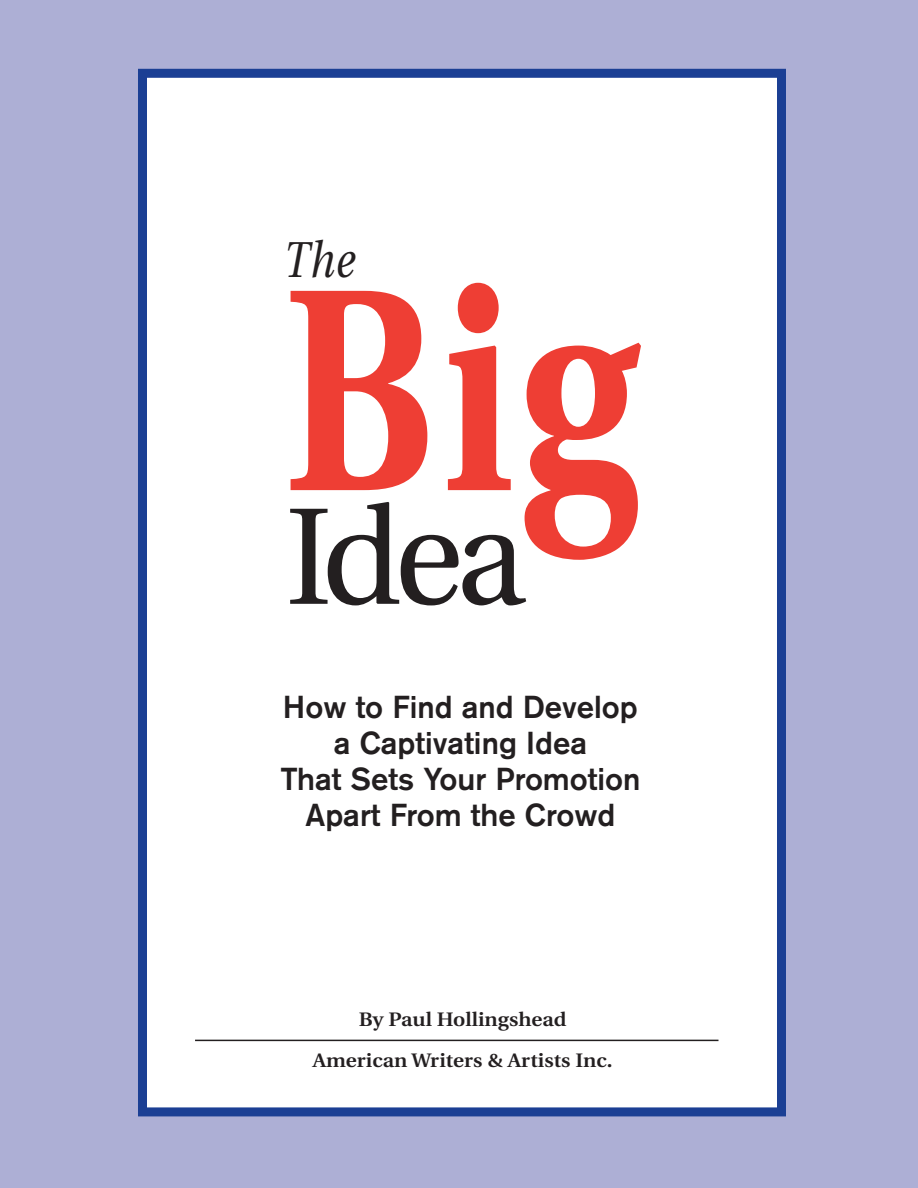
<style>
.page{position:relative;width:918px;height:1188px;background:#adafd5}
.page>*{position:absolute;margin:0;border:0;box-sizing:border-box;transform-origin:0 0}
.t1{font:700 288px "Utopia";color:#ee3e34;scale:.78 1}
.t2{font:137.4px "Utopia";color:#231f20}
.t3{font:italic 50.4px "Utopia";color:#231f20;scale:.82 1}
.t4{font:500 31.5px/36px "Akzidenz Grotesk BE";color:#231f20;text-align:center}
.t5{font:600 19.5px/40.8px "Utopia";color:#231f20;text-align:center;scale:1.08 1}
</style>
<div class="page">
<div style="left:142px;top:73px;width:640px;height:1039px;background:#fff"></div>
<div style="left:138px;top:69px;width:648px;height:1047px;border:9px solid #1b3f94"></div>
<hr style="left:195px;top:1040px;width:523px;height:1px;background:#231f20">
<h3 class="t3" style="left:284px;top:239px;width:88px">The</h3>
<h1 class="t1" style="left:283px;top:276px;width:457px">Big</h1>
<h2 class="t2" style="left:285px;top:502px;width:242px">Idea</h2>
<p class="t4" style="left:280px;top:692px;width:362px">How to Find and Develop a Captivating Idea<br>That Sets Your Promotion<br>Apart From the Crowd</p>
<p class="t5" style="left:313px;top:1001px;width:279px">By Paul Hollingshead<br>American Writers &amp; Artists Inc.</p>
</div>
